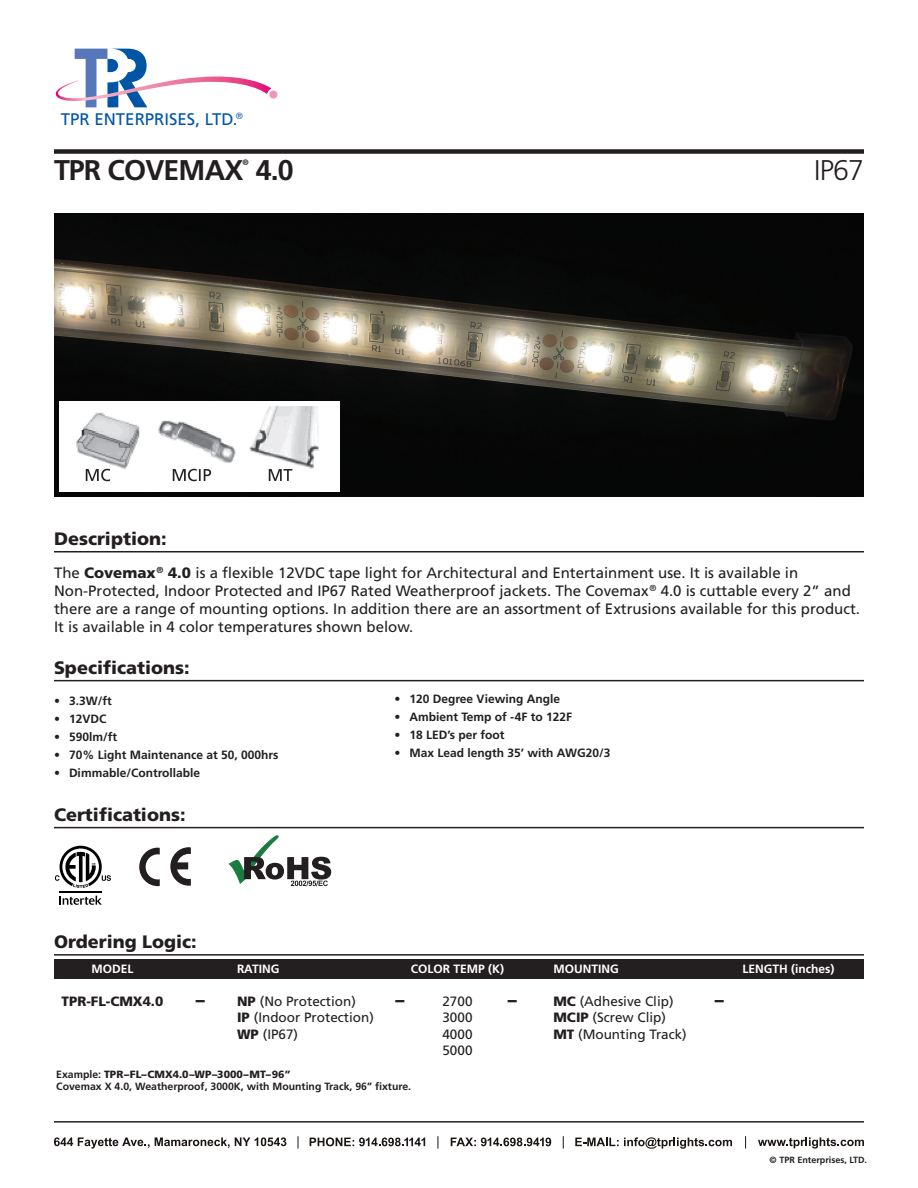
<style>
.page{position:relative;width:918px;height:1188px;background:#fff}
.page>*{position:absolute;margin:0;border:0;box-sizing:border-box;transform-origin:0 0}
.t1{font:700 28.5px "Frutiger LT Std";letter-spacing:-.03em;color:#231f20}
.t2{font:300 28.5px "Frutiger LT Std";color:#231f20}
.t3{font:900 18px "Frutiger LT Std";color:#231f20}
.t4{font:16.8px "Frutiger LT Std";color:#0155a5}
.t5{font:15px/18px "Frutiger LT Std";color:#231f20}
.t6{font:13.5px "Frutiger LT Std";color:#231f20}
.t7{font:900 13.5px "Frutiger LT Std";color:#231f20}
.t8{font:700 12px "Frutiger LT Std";color:#231f20}
.t9{font:700 12px "Frutiger LT Std";color:#fff}
.t10{font:700 10.5px/12px "Frutiger LT Std";color:#231f20}
.t11{font:700 9px "Frutiger LT Std";color:#231f20}
.t12{font:700 7.8px "Frutiger LT Std";color:#231f20}
.s1{font-weight:900}
</style>
<div class="page">
<svg style="left:55px;top:49px;width:217px;height:58px"></svg>
<div style="left:269px;top:91px;width:8px;height:8px;background:#f096b2;border-radius:50%"></div>
<hr style="left:54px;top:551px;width:810px;height:1px;background:#231f20">
<div style="left:54px;top:149px;width:810px;height:5px;background:#231f20"></div>
<hr style="left:54px;top:680px;width:810px;height:1px;background:#231f20">
<hr style="left:54px;top:1121px;width:810px;height:2px;background:#231f20">
<svg style="left:54px;top:1137px;width:232px;height:12px"></svg>
<svg style="left:310px;top:1137px;width:115px;height:9px"></svg>
<svg style="left:451px;top:1138px;width:100px;height:8px"></svg>
<svg style="left:575px;top:1137px;width:157px;height:12px"></svg>
<svg style="left:758px;top:1137px;width:106px;height:12px"></svg>
<svg style="left:297px;top:1136px;width:2px;height:13px"></svg>
<svg style="left:437px;top:1136px;width:1px;height:13px"></svg>
<svg style="left:563px;top:1136px;width:1px;height:13px"></svg>
<svg style="left:745px;top:1136px;width:1px;height:13px"></svg>
<img style="left:54px;top:213px;width:810px;height:284px">
<img style="left:59px;top:401px;width:281px;height:91px">
<div style="left:54px;top:959px;width:810px;height:20px;background:#231f20"></div>
<hr style="left:54px;top:954px;width:810px;height:2px;background:#231f20">
<hr style="left:54px;top:827px;width:810px;height:1px;background:#231f20">
<svg style="left:139px;top:848px;width:21px;height:38px"></svg>
<svg style="left:170px;top:847px;width:21px;height:39px"></svg>
<svg style="left:229px;top:836px;width:102px;height:50px"></svg>
<svg style="left:60px;top:896px;width:42px;height:9px"></svg>
<hr style="left:60px;top:891px;width:42px;height:1px;background:#000">
<svg style="left:55px;top:846px;width:56px;height:42px"></svg>
<p class="t4" style="left:61px;top:109px;width:184px">TPR ENTERPRISES, LTD. <sup>®</sup></p>
<h1 class="t1" style="left:54px;top:153px;width:241px">TPR Covemax 4.0</h1>
<p class="t12" style="left:243px;top:158px;width:8px">®</p>
<h1 class="t2" style="left:814px;top:154px;width:51px">IP67</h1>
<p class="t3" style="left:54px;top:528px;width:114px">Description:</p>
<p class="t5" style="left:54px;top:564px;width:808px">The <span class="s1">Covemax</span><sup>®</sup> <span class="s1">4.0</span> is a flexible 12VDC tape light for Architectural and Entertainment use. It is available in Non-Protected, Indoor Protected and IP67 Rated Weatherproof jackets. The Covemax<sup>®</sup> 4.0 is cuttable every 2” and there are a range of mounting options. In addition there are an assortment of Extrusions available for this product.<br>It is available in 4 color temperatures shown below.</p>
<p class="t3" style="left:54px;top:657px;width:137px">Specifications:</p>
<p class="t8" style="left:54px;top:693px;width:59px">• 3.3W/ft</p>
<p class="t8" style="left:54px;top:711px;width:54px">• 12VDC</p>
<p class="t8" style="left:54px;top:729px;width:65px">• 590lm/ft</p>
<p class="t8" style="left:54px;top:747px;width:226px">• 70% Light Maintenance at 50, 000hrs</p>
<p class="t8" style="left:54px;top:765px;width:148px">• Dimmable/Controllable</p>
<p class="t8" style="left:394px;top:692px;width:167px">• 120 Degree Viewing Angle</p>
<p class="t8" style="left:394px;top:710px;width:179px">• Ambient Temp of -4F to 122F</p>
<p class="t8" style="left:394px;top:728px;width:112px">• 18 LED’s per foot</p>
<p class="t8" style="left:394px;top:746px;width:217px">• M ax Lead length 35’ with AWG20/3</p>
<p class="t3" style="left:54px;top:804px;width:133px">Certifications:</p>
<p class="t3" style="left:54px;top:931px;width:144px">Ordering Logic:</p>
<p class="t9" style="left:54px;top:962px;width:21px">MO</p>
<p class="t9" style="left:112px;top:962px;width:23px">DEL</p>
<p class="t9" style="left:237px;top:962px;width:44px">RATING</p>
<p class="t9" style="left:411px;top:962px;width:118px">COLOR TEM P (K) MO</p>
<p class="t9" style="left:574px;top:962px;width:46px">UNTING</p>
<p class="t9" style="left:742px;top:962px;width:93px">LENGTH (inches)</p>
<p class="t7" style="left:62px;top:993px;width:103px">TPR-FL-CMX4.0</p>
<p class="t6" style="left:237px;top:993px;width:120px"><span class="s1">NP</span> (No Protection)</p>
<p class="t6" style="left:442px;top:993px;width:32px">2700</p>
<p class="t6" style="left:553px;top:993px;width:122px"><span class="s1">MC</span> (Adhesive Clip)</p>
<p class="t6" style="left:237px;top:1010px;width:138px"><span class="s1">IP</span> (Indoor Protection)</p>
<p class="t6" style="left:442px;top:1010px;width:32px">3000</p>
<p class="t6" style="left:553px;top:1010px;width:114px"><span class="s1">MCIP</span> (Screw Clip)</p>
<p class="t6" style="left:237px;top:1026px;width:63px"><span class="s1">WP</span> (IP67)</p>
<p class="t6" style="left:442px;top:1026px;width:32px">4000</p>
<p class="t6" style="left:553px;top:1026px;width:135px"><span class="s1">MT</span> (Mounting Track)</p>
<p class="t6" style="left:442px;top:1043px;width:32px">5000</p>
<p class="t3" style="left:395px;top:989px;width:10px">–</p>
<p class="t3" style="left:508px;top:989px;width:10px">–</p>
<p class="t3" style="left:715px;top:989px;width:10px">–</p>
<p class="t3" style="left:196px;top:989px;width:10px">–</p>
<p class="t10" style="left:56px;top:1068px;width:356px">Example: <span class="s1">TPR–FL–CMX4.0–WP–3000–MT–96”<br></span>Covemax X 4.0, Weatherproof, 3000K, with M ounting Track, 96” fixture.</p>
<p class="t11" style="left:770px;top:1154px;width:99px">© TPR Enterprises, LTD.</p>
</div>
